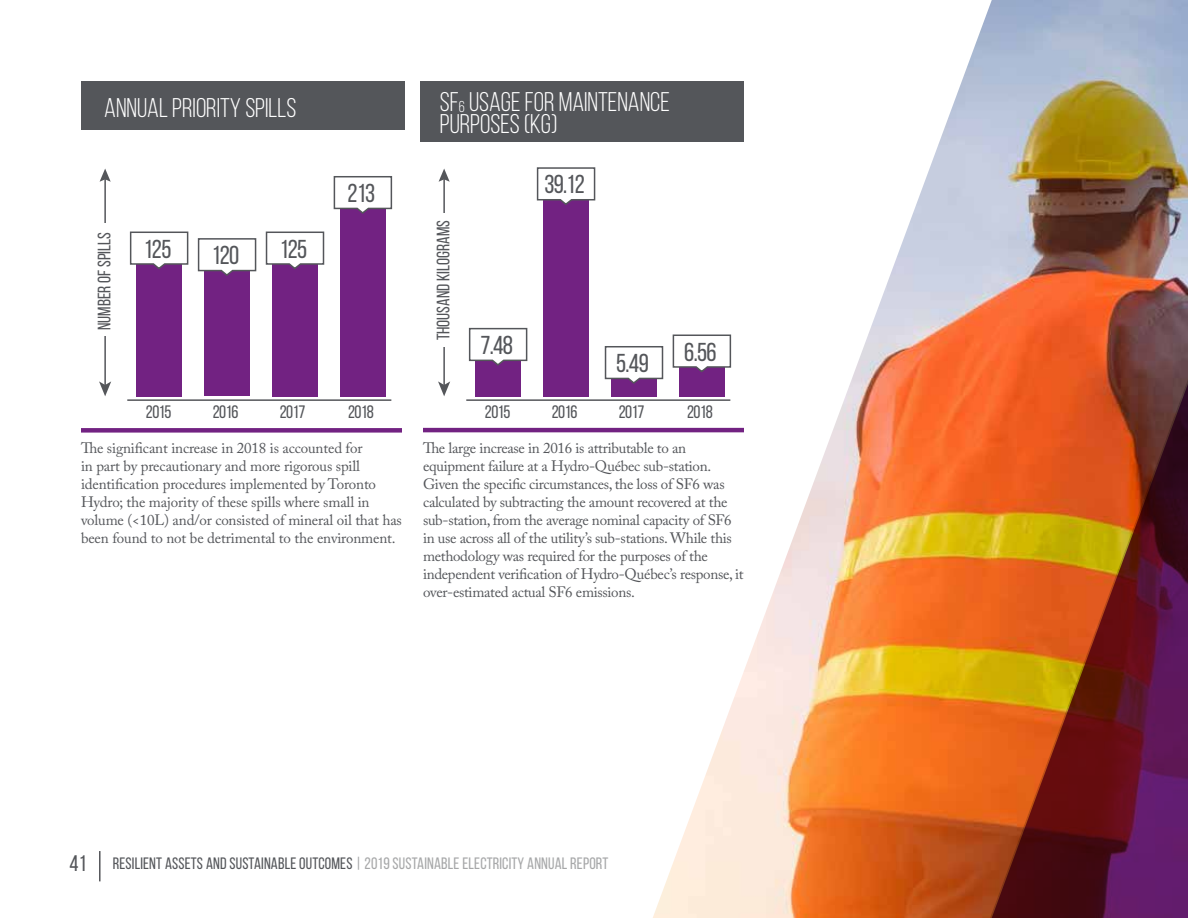
<style>
.page{position:relative;width:1188px;height:918px;background:#fff}
.page>*{position:absolute;margin:0;border:0;box-sizing:border-box;transform-origin:0 0}
.t1{font:27px/22.5px "Bebas Neue";color:#fff}
.t2{font:25.95px "Bebas Neue";letter-spacing:-.025em;color:#54565a}
.t3{font:18px "Bebas Neue";color:#54565a}
.t4{font:16.5px "Bebas Neue";letter-spacing:.01em;color:#a7a8a9}
.t5{font:15px/18px "Adobe Caslon Pro";letter-spacing:-.02em;color:#54565a}
.s1{font-size:15.75px}
.s2{font-size:22.5px;color:#54565a}
.s3{color:#54565a}
</style>
<div class="page">
<hr style="left:99px;top:851px;width:2px;height:30px;background:#54565a">
<img style="left:653px;top:21px;width:331px;height:897px">
<img style="left:984px;top:0;width:204px;height:918px">
<div style="left:81px;top:81px;width:324px;height:48px;background:#54565a"></div>
<hr style="left:104px;top:178px;width:2px;height:208px;background:#54565a">
<svg style="left:100px;top:169px;width:11px;height:13px"></svg>
<svg style="left:99px;top:381px;width:12px;height:15px"></svg>
<div style="left:94px;top:223px;width:21px;height:113px;background:#fff"></div>
<div style="left:137px;top:255px;width:45px;height:141px;background:#722282"></div>
<svg style="left:129px;top:231px;width:60px;height:39px"></svg>
<div style="left:204px;top:250px;width:46px;height:146px;background:#722282"></div>
<div style="left:272px;top:239px;width:46px;height:157px;background:#722282"></div>
<div style="left:340px;top:199px;width:46px;height:197px;background:#722282"></div>
<svg style="left:265px;top:231px;width:60px;height:38px"></svg>
<svg style="left:197px;top:238px;width:60px;height:38px"></svg>
<svg style="left:333px;top:176px;width:60px;height:38px"></svg>
<hr style="left:127px;top:399px;width:264px;height:2px;background:#54565a">
<div style="left:420px;top:81px;width:324px;height:60px;background:#54565a"></div>
<hr style="left:443px;top:178px;width:2px;height:208px;background:#54565a">
<svg style="left:439px;top:169px;width:11px;height:13px"></svg>
<svg style="left:438px;top:381px;width:12px;height:15px"></svg>
<div style="left:433px;top:213px;width:21px;height:134px;background:#fff"></div>
<div style="left:476px;top:347px;width:45px;height:49px;background:#722282"></div>
<svg style="left:468px;top:327px;width:60px;height:40px"></svg>
<div style="left:543px;top:178px;width:46px;height:218px;background:#722282"></div>
<div style="left:611px;top:360px;width:46px;height:36px;background:#722282"></div>
<div style="left:679px;top:347px;width:46px;height:49px;background:#722282"></div>
<svg style="left:604px;top:345px;width:60px;height:40px"></svg>
<svg style="left:536px;top:167px;width:60px;height:38px"></svg>
<svg style="left:672px;top:334px;width:60px;height:39px"></svg>
<hr style="left:466px;top:399px;width:264px;height:2px;background:#54565a">
<div style="left:81px;top:428px;width:321px;height:5px;background:#722282"></div>
<hr style="left:423px;top:428px;width:321px;height:4px;background:#722282">
<h1 class="t1" style="left:104px;top:96px;width:194px">ANNUAL PRIORITY SPILLS</h1>
<p class="t3" style="left:95px;top:330px;width:100px;rotate:-90deg">NUMBER OF SPILLS</p>
<h2 class="t2" style="left:144px;top:235px;width:29px">125</h2>
<h2 class="t2" style="left:280px;top:235px;width:29px">125</h2>
<h2 class="t2" style="left:212px;top:241px;width:29px">120</h2>
<h2 class="t2" style="left:348px;top:179px;width:29px">213</h2>
<p class="t3" style="left:146px;top:402px;width:27px">2015</p>
<p class="t3" style="left:213px;top:402px;width:27px">2016</p>
<p class="t3" style="left:280px;top:402px;width:27px">2017</p>
<p class="t3" style="left:348px;top:402px;width:27px">2018</p>
<h1 class="t1" style="left:440px;top:90px;width:232px">SF<span class="s1">6</span> USAGE FOR MAINTENANCE<br>PURPOSES (KG)</h1>
<p class="t3" style="left:434px;top:340px;width:122px;rotate:-90deg">THOUSAND KILOGRAMS</p>
<h2 class="t2" style="left:544px;top:170px;width:42px">39.12</h2>
<h2 class="t2" style="left:480px;top:331px;width:34px">7.48</h2>
<h2 class="t2" style="left:616px;top:349px;width:34px">5.49</h2>
<h2 class="t2" style="left:684px;top:338px;width:34px">6.56</h2>
<p class="t3" style="left:485px;top:402px;width:27px">2015</p>
<p class="t3" style="left:552px;top:402px;width:27px">2016</p>
<p class="t3" style="left:619px;top:402px;width:27px">2017</p>
<p class="t3" style="left:687px;top:402px;width:27px">2018</p>
<p class="t5" style="left:81px;top:439px;width:322px">The significant increase in 2018 is accounted for<br>in part by precautionary and more rigorous spill identification procedures implemented by Toronto Hydro; the majority of these spills where small in volume (&lt;10L) and/or consisted of mineral oil that has been found to not be detrimental to the environment.</p>
<p class="t5" style="left:423px;top:438px;width:322px">The large increase in 2016 is attributable to an equipment failure at a Hydro-Québec sub-station.<br>Given the specific circumstances, the loss of SF6 was calculated by subtracting the amount recovered at the sub-station, from the average nominal capacity of SF6 in use across all of the utility’s sub-stations. While this methodology was required for the purposes of the independent verification of Hydro-Québec’s response, it over-estimated actual SF6 emissions.</p>
<p class="t4" style="left:70px;top:855px;width:540px"><span class="s2">41</span> <span class="s3">RESILIENT ASSETS AND SUSTAINABLE OUTCOMES</span> | 2019 SUSTAINABLE ELECTRICITY ANNUAL REPORT</p>
</div>
